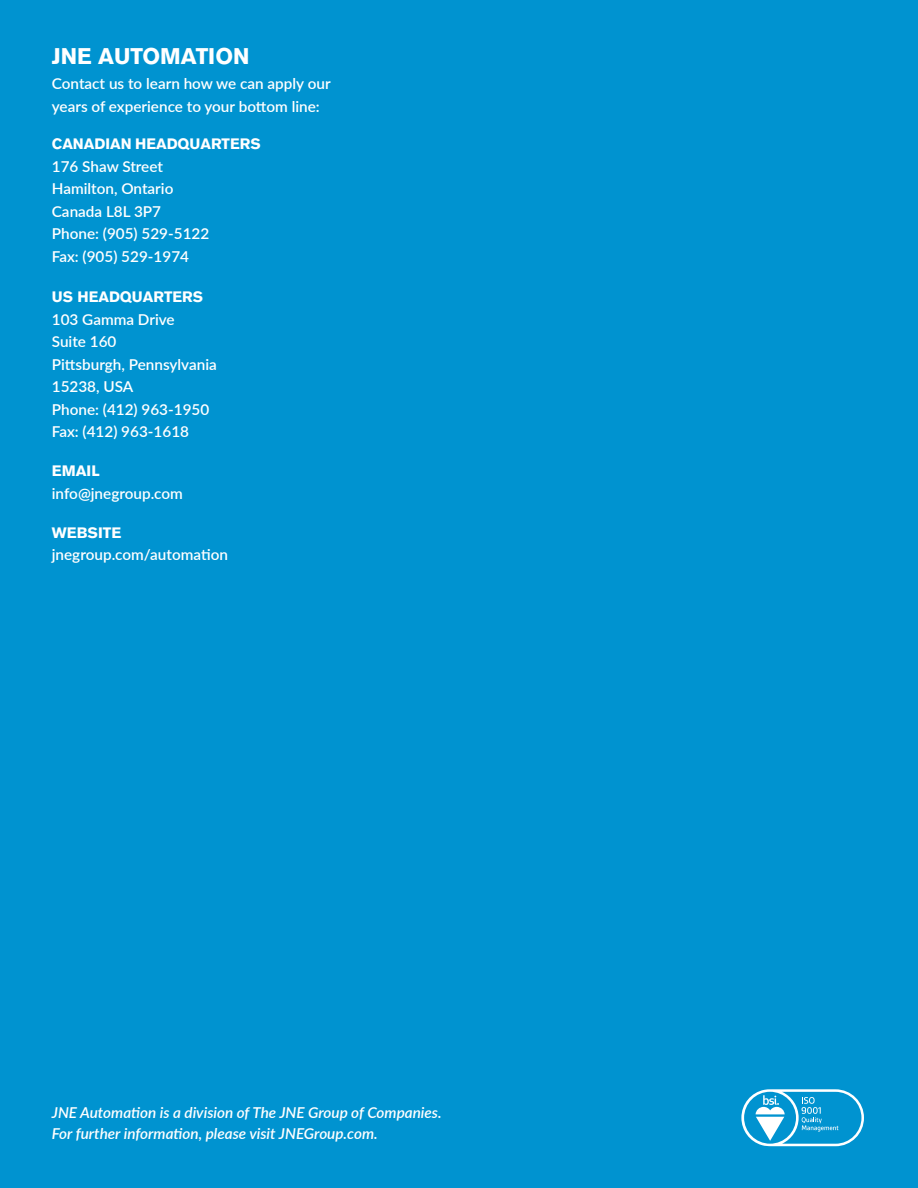
<style>
.page{position:relative;width:918px;height:1188px;background:#0093d0}
.page>*{position:absolute;margin:0;border:0;box-sizing:border-box;transform-origin:0 0}
.t1{font:700 22.5px "Akzidenz Grotesk BQ";color:#fff}
.t2{font:600 15px/22.5px "Lato";color:#fff}
.t3{font:italic 600 15px/21px "Lato";color:#fff}
.t4{font:700 15px "Akzidenz Grotesk BQ";color:#fff}
</style>
<div class="page">
<svg style="left:741px;top:1089px;width:123px;height:57px"></svg>
<h1 class="t1" style="left:52px;top:43px;width:199px">JNE AUTOMATION</h1>
<p class="t2" style="left:52px;top:72px;width:280px">Contact us to learn how we can apply our years of experience to your bottom line:</p>
<p class="t4" style="left:52px;top:135px;width:210px">CANADIAN HEADQUARTERS</p>
<p class="t2" style="left:52px;top:154px;width:159px">176 Shaw Street<br>Hamilton, Ontario<br>Canada L8L 3P7<br>Phone: (905) 529-5122<br>Fax: (905) 529-1974</p>
<p class="t4" style="left:52px;top:288px;width:153px">US HEADQUARTERS</p>
<p class="t2" style="left:52px;top:307px;width:167px">103 Gamma Drive<br>Suite 160<br>Pittsburgh, Pennsylvania<br>15238, USA<br>Phone: (412) 963-1950<br>Fax: (412) 963-1618</p>
<p class="t4" style="left:52px;top:462px;width:49px">EMAIL</p>
<p class="t2" style="left:52px;top:481px;width:133px">info@jnegroup.com</p>
<p class="t4" style="left:52px;top:524px;width:71px">WEBSITE</p>
<p class="t2" style="left:52px;top:543px;width:178px">jnegroup.com/automation</p>
<p class="t3" style="left:52px;top:1102px;width:391px">JNE Automation is a division of The JNE Group of Companies.<br>For further information, please visit JNEGroup.com.</p>
</div>
